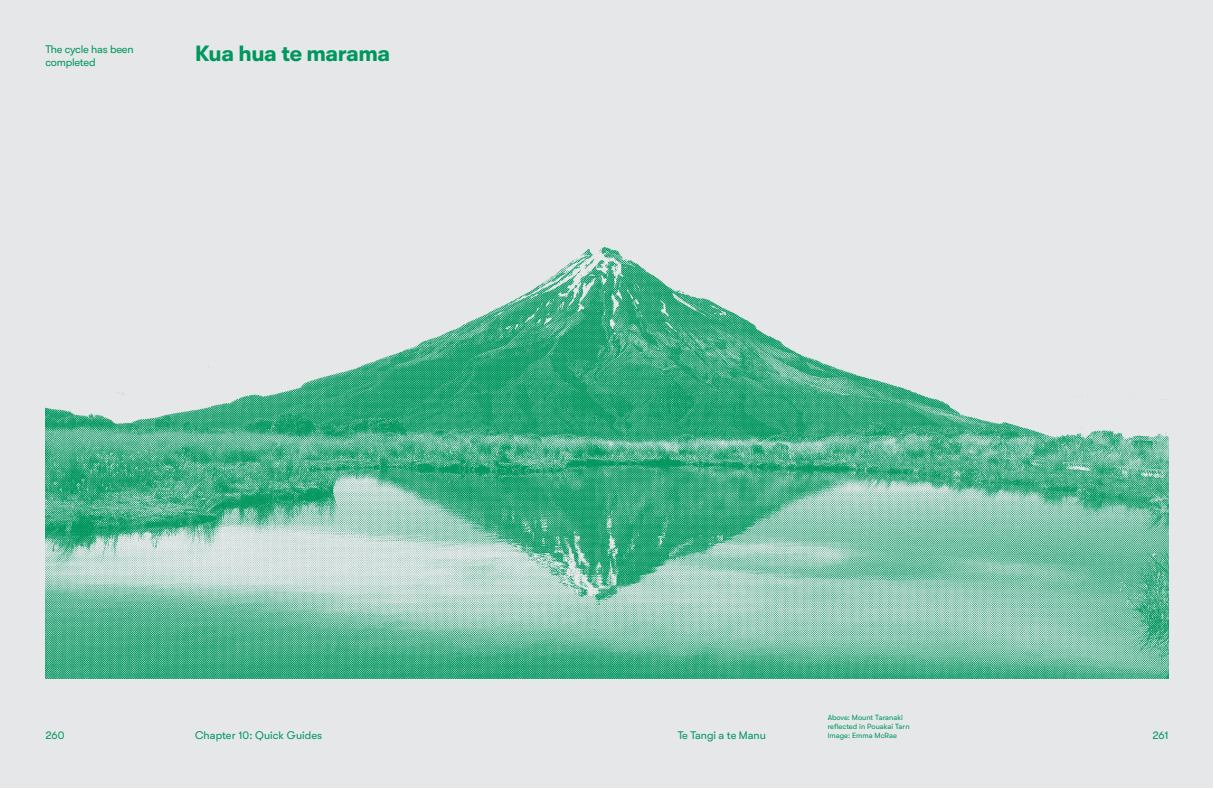
<style>
.page{position:relative;width:1214px;height:789px;background:#fff}
.page>*{position:absolute;margin:0;border:0;box-sizing:border-box;transform-origin:0 0}
.t1{font:700 22px "GT Walsheim Pro";letter-spacing:-.02em;color:#00975e}
.t2{font:11px/13.2px "GT Walsheim Pro";letter-spacing:-.01em;color:#00975e}
.t3{font:7.5px/9px "GT Walsheim Pro";color:#00975e}
</style>
<div class="page">
<div style="left:0;top:0;width:1213px;height:788px;background:#e6e7e9"></div>
<img style="left:45px;top:247px;width:1123px;height:430px">
<p class="t2" style="left:45px;top:43px;width:90px">The cycle has been completed</p>
<h1 class="t1" style="left:195px;top:41px;width:197px">Kua hua te marama</h1>
<p class="t3" style="left:827px;top:712px;width:83px">Above: Mount Taranaki reflected in Pouakai Tarn<br>Image: Emma McRae</p>
<p class="t2" style="left:45px;top:727px;width:20px">260</p>
<p class="t2" style="left:195px;top:728px;width:128px">Chapter 10: Quick Guides</p>
<p class="t2" style="left:677px;top:727px;width:89px">Te Tangi a te Manu</p>
<p class="t2" style="left:1152px;top:727px;width:18px">261</p>
</div>
